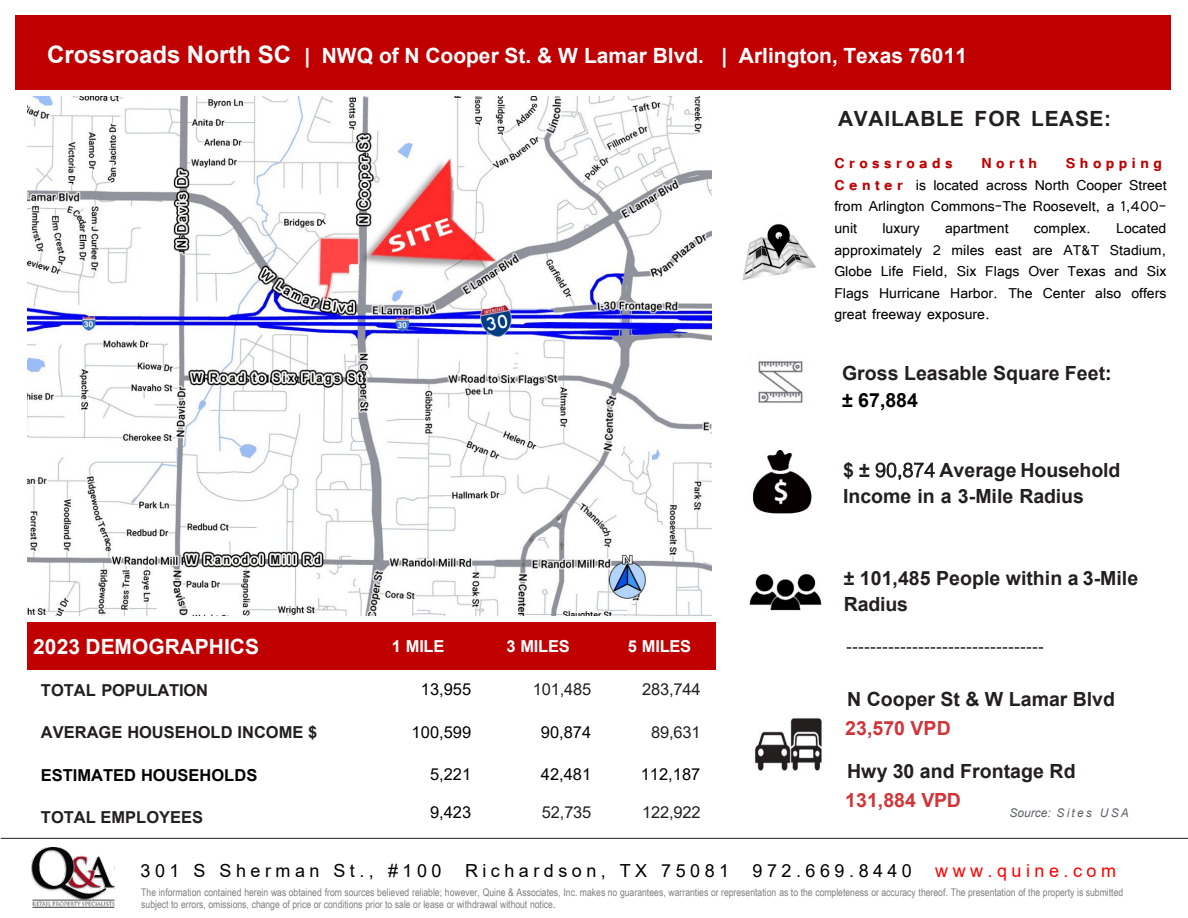
<style>
.page{position:relative;width:1188px;height:918px;background:#fff}
.page>*{position:absolute;margin:0;border:0;box-sizing:border-box;transform-origin:0 0}
.t1{font:700 21px "Arial";color:#fff}
.t2{font:700 21px "Arial";letter-spacing:.035em;color:#231f20}
.t3{font:700 19.5px/26.4px "Arial";color:#231f20}
.t4{font:700 19.5px "Arial";color:#d13439}
.t5{font:18px/21.6px "Tunga";color:#000}
.t6{font:18px "Arial";letter-spacing:.25em;color:#000}
.t7{font:700 18px "Tunga";letter-spacing:.25em;color:#c00000}
.t8{font:18px "Arial";letter-spacing:.25em;color:#f00}
.t9{font:700 16.5px "Arial";color:#231f20}
.t10{font:16.5px "Arial";color:#000}
.t11{font:16.5px "Arial";letter-spacing:-.01em;color:#231f20}
.t12{font:700 16.5px "Arial";color:#000}
.t13{font:700 16.5px "Arial";letter-spacing:-.015em;color:#fff}
.t14{font:italic 12px "Arial";letter-spacing:.18em;color:#606469}
.t15{font:10.5px/12.6px "Arial Narrow";letter-spacing:-.005em;color:#7f7f7f}
.s1{font-size:24px}
.s2{font-weight:700;color:#c00000}
.s3{color:#000}
.s4{font-family:"Arial Nova";font-weight:300}
.s5{color:#404040}
</style>
<div class="page">
<hr style="left:1px;top:838px;width:1187px;height:1px;background:#231f20">
<svg style="left:847px;top:647px;width:197px;height:2px"></svg>
<img style="left:758px;top:361px;width:45px;height:42px">
<div style="left:27px;top:623px;width:319px;height:47px;background:#c00000"></div>
<div style="left:346px;top:623px;width:125px;height:47px;background:#c00000"></div>
<div style="left:471px;top:623px;width:120px;height:47px;background:#c00000"></div>
<div style="left:591px;top:623px;width:125px;height:47px;background:#c00000"></div>
<div style="left:15px;top:15px;width:1156px;height:75px;background:#c00000"></div>
<img style="left:32px;top:848px;width:83px;height:59px">
<img style="left:742px;top:224px;width:74px;height:57px">
<img style="left:749px;top:573px;width:73px;height:38px">
<img style="left:752px;top:451px;width:60px;height:63px">
<img style="left:754px;top:718px;width:68px;height:53px">
<img style="left:27px;top:96px;width:684px;height:519px">
<p class="t1" style="left:47px;top:41px;width:921px"><span class="s1">Crossroads North SC</span> | NWQ of N Cooper St. &amp; W Lamar Blvd. | Arlington, Texas 76011</p>
<p class="t2" style="left:838px;top:104px;width:274px">AVAILABLE FOR LEASE:</p>
<p class="t5" style="left:834px;top:151px;width:334px;text-indent:231px"><span class="s2">Shopping<br>C e n t e r</span> is located across North Cooper Street from Arlington Commons–The Roosevelt, a 1,400- unit</p>
<p class="t7" style="left:834px;top:152px;width:120px">Crossroads</p>
<p class="t7" style="left:981px;top:152px;width:57px">North</p>
<p class="t5" style="left:834px;top:216px;width:334px;text-align:justify;text-indent:282px">Located approximately 2 miles east are AT&amp;T Stadium, Globe Life Field, Six Flags Over Texas and Six Flags Hurricane Harbor. The Center also offers great freeway exposure.</p>
<p class="t5" style="left:882px;top:216px;width:39px">luxury</p>
<p class="t5" style="left:945px;top:216px;width:65px">apartment</p>
<p class="t5" style="left:1034px;top:216px;width:59px">complex.</p>
<p class="t3" style="left:842px;top:360px;width:271px">Gross Leasable Square Feet<span class="s3">: ± 67,884</span></p>
<p class="t3" style="left:843px;top:457px;width:279px">$ ± <span class="s4">90,874</span> Average Household<br>Income in a 3-Mile Radius</p>
<p class="t3" style="left:844px;top:565px;width:296px">± 101,485 People within a 3-Mile<br>Radius</p>
<p class="t1" style="left:33px;top:632px;width:227px">2023 DEMOGRAPHICS</p>
<p class="t13" style="left:392px;top:634px;width:54px">1 MILE</p>
<p class="t13" style="left:506px;top:634px;width:65px">3 MILES</p>
<p class="t13" style="left:628px;top:634px;width:65px">5 MILES</p>
<p class="t9" style="left:41px;top:678px;width:169px">TOTAL POPULATION</p>
<p class="t10" style="left:421px;top:678px;width:52px">13,955</p>
<p class="t11" style="left:533px;top:678px;width:60px">101,485</p>
<p class="t11" style="left:642px;top:678px;width:60px">283,744</p>
<p class="t9" style="left:41px;top:721px;width:278px">AVERAGE HOUSEHOLD INCOME $</p>
<p class="t10" style="left:412px;top:721px;width:61px">100,599</p>
<p class="t10" style="left:541px;top:721px;width:52px">90,874</p>
<p class="t11" style="left:651px;top:721px;width:51px">89,631</p>
<p class="t12" style="left:41px;top:763px;width:218px">ESTIMATED HOUSEHOLDS</p>
<p class="t10" style="left:430px;top:763px;width:43px">5,221</p>
<p class="t10" style="left:541px;top:763px;width:52px">42,481</p>
<p class="t10" style="left:641px;top:763px;width:61px">112,187</p>
<p class="t9" style="left:41px;top:806px;width:164px">TOTAL EMPLOYEES</p>
<p class="t10" style="left:430px;top:801px;width:43px">9,423</p>
<p class="t11" style="left:542px;top:801px;width:51px">52,735</p>
<p class="t11" style="left:642px;top:801px;width:60px">122,922</p>
<p class="t14" style="left:1009px;top:805px;width:121px">Source: Sites USA</p>
<p class="t3" style="left:847px;top:686px;width:269px">N Cooper St &amp; W Lamar Blvd</p>
<p class="t4" style="left:845px;top:714px;width:107px">23,570 VPD</p>
<p class="t3" style="left:847px;top:758px;width:230px">Hwy 30 and Frontage Rd</p>
<p class="t4" style="left:845px;top:787px;width:117px">131,884 VPD</p>
<p class="t6" style="left:141px;top:859px;width:302px">301 S Sherman St., #100</p>
<p class="t6" style="left:465px;top:859px;width:266px">Richardson, TX 75081</p>
<p class="t6" style="left:753px;top:859px;width:161px">972.669.8440</p>
<p class="t8" style="left:935px;top:859px;width:182px">www.quine.com</p>
<p class="t15" style="left:141px;top:885px;width:983px">The information contained herein was obtained from sources believed reliable; however, Quine &amp; Associates, Inc. makes no guarantees, warranties or representation as to the completeness or accuracy thereof. The presentation of the property is submitted subject to errors, omissions, change of price or conditions prior to sale or lease or withdrawal without notice<span class="s5">.</span></p>
</div>
